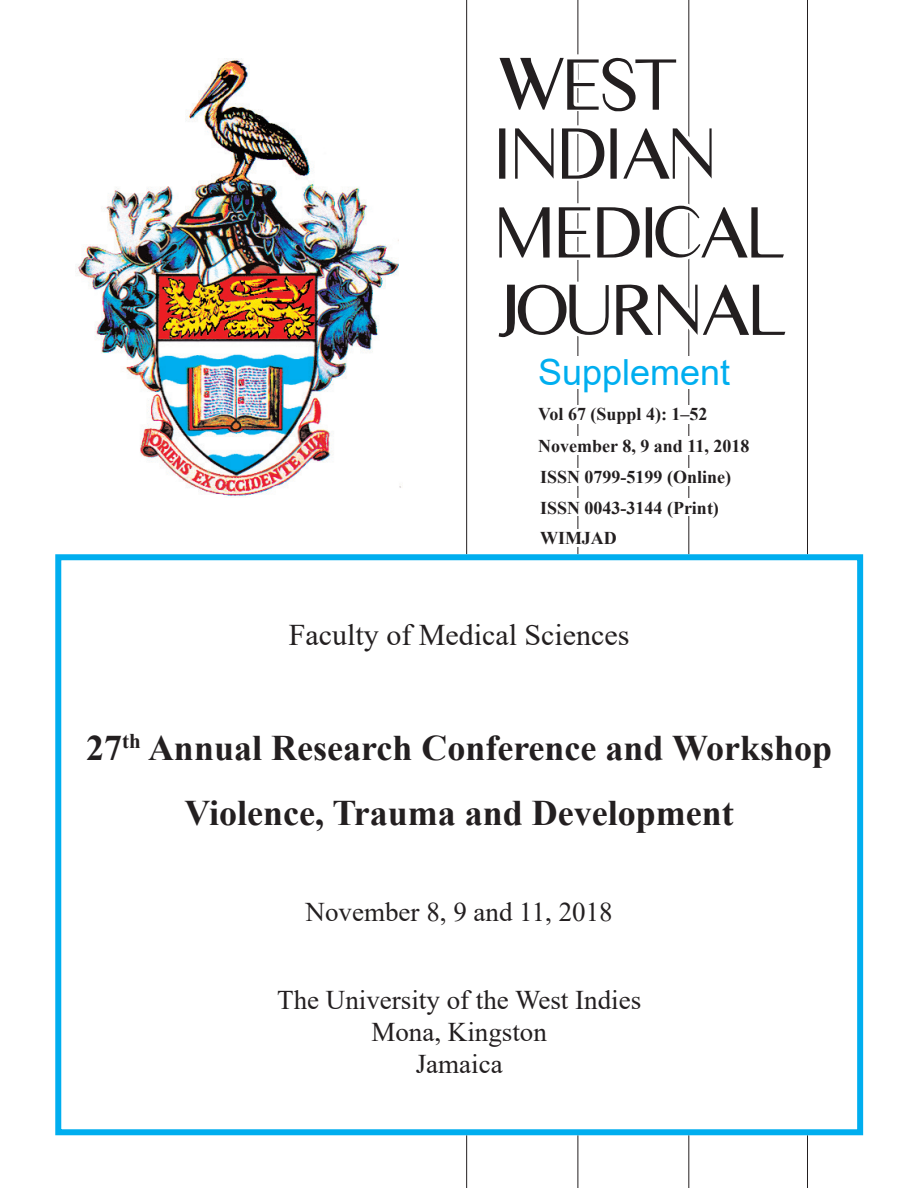
<style>
.page{position:relative;width:918px;height:1188px;background:#fff}
.page>*{position:absolute;margin:0;border:0;box-sizing:border-box;transform-origin:0 0}
.t1{font:700 36px/64.5px "Times New Roman";color:#231f20;text-align:center}
.t2{font:36px "Arial";color:#00aeef}
.t3{font:30px "Times New Roman";color:#231f20}
.t4{font:27px/32.4px "Times New Roman";color:#231f20;text-align:center}
.t5{font:700 18px/30.6px "Times New Roman";color:#231f20}
</style>
<div class="page">
<hr style="left:466px;top:0;width:1px;height:554px;background:#231f20">
<hr style="left:578px;top:0;width:1px;height:554px;background:#231f20">
<hr style="left:688px;top:0;width:1px;height:554px;background:#231f20">
<hr style="left:807px;top:0;width:1px;height:554px;background:#231f20">
<hr style="left:466px;top:1135px;width:1px;height:53px;background:#231f20">
<hr style="left:578px;top:1135px;width:1px;height:53px;background:#231f20">
<hr style="left:688px;top:1135px;width:1px;height:53px;background:#231f20">
<hr style="left:807px;top:1135px;width:1px;height:53px;background:#231f20">
<div style="left:55px;top:554px;width:808px;height:581px;border:6px solid #00aeef"></div>
<svg style="left:498px;top:282px;width:288px;height:60px"></svg>
<svg style="left:499px;top:203px;width:285px;height:58px"></svg>
<svg style="left:499px;top:125px;width:213px;height:56px"></svg>
<svg style="left:499px;top:54px;width:177px;height:57px"></svg>
<img style="left:76px;top:58px;width:325px;height:439px">
<div style="left:540px;top:499px;width:191px;height:17px;background:#fff"></div>
<div style="left:540px;top:529px;width:85px;height:18px;background:#fff"></div>
<div style="left:540px;top:468px;width:191px;height:18px;background:#fff"></div>
<div style="left:538px;top:356px;width:225px;height:32px;background:#fff"></div>
<div style="left:538px;top:405px;width:177px;height:18px;background:#fff"></div>
<div style="left:538px;top:436px;width:217px;height:19px;background:#fff"></div>
<h1 class="t2" style="left:538px;top:348px;width:194px">Supplement</h1>
<p class="t5" style="left:538px;top:398px;width:213px;line-height:31.5px">Vol 67 (Suppl 4): 1–52<br>November 8, 9 and 11, 2018</p>
<p class="t5" style="left:540px;top:461px;width:193px">ISSN 0799-5199 (Online)</p>
<p class="t5" style="left:540px;top:492px;width:180px">ISSN 0043-3144 (Print)<br>WIMJAD</p>
<h2 class="t3" style="left:289px;top:614px;width:342px">Faculty of Medical Sciences</h2>
<h1 class="t1" style="left:86px;top:715px;width:747px">27<sup>th</sup> Annual Research Conference and Workshop<br>Violence, Trauma and Development</h1>
<h3 class="t4" style="left:306px;top:895px;width:309px">November 8, 9 and 11, 2018</h3>
<h3 class="t4" style="left:277px;top:983px;width:366px">The University of the West Indies<br>Mona, Kingston<br>Jamaica</h3>
</div>
